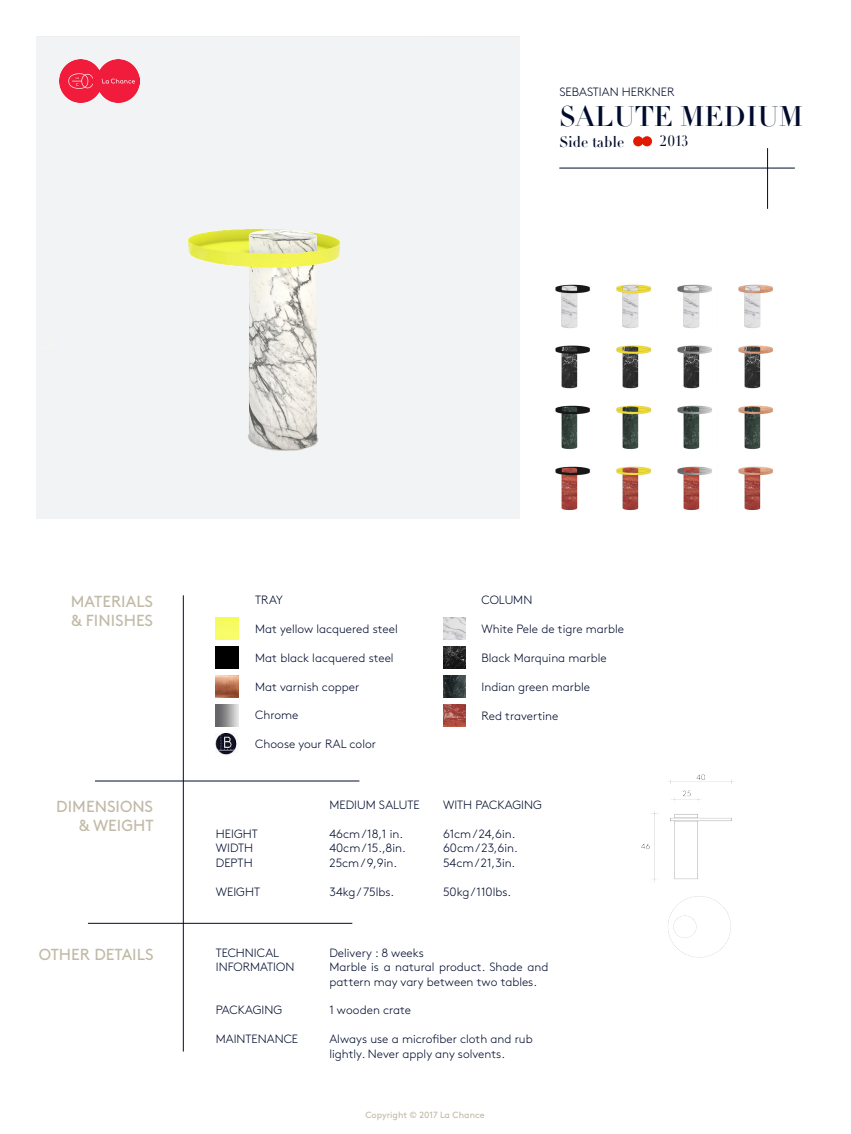
<style>
.page{position:relative;width:851px;height:1134px;background:#fff}
.page>*{position:absolute;margin:0;border:0;box-sizing:border-box;transform-origin:0 0}
.t1{font:28px "Didot LT Std Headline";color:#000c2d}
.t2{font:16px "Brown Std";color:#c1baa7}
.t3{font:15px "Didot LT Std Headline";color:#000c2d}
.t4{font:300 12px/14.4px "Brown Std";color:#000c2d}
.t5{font:9px "Brown Std";color:#c1baa7}
</style>
<div class="page">
<img style="left:36px;top:36px;width:483px;height:482px">
<svg style="left:633px;top:136px;width:19px;height:10px"></svg>
<hr style="left:95px;top:781px;width:264px;height:1px;background:#000c2d">
<hr style="left:88px;top:923px;width:264px;height:1px;background:#000c2d">
<img style="left:641px;top:774px;width:93px;height:184px">
<img style="left:215px;top:646px;width:23px;height:23px">
<img style="left:215px;top:675px;width:23px;height:23px">
<img style="left:215px;top:704px;width:23px;height:23px">
<img style="left:443px;top:617px;width:22px;height:23px">
<img style="left:443px;top:646px;width:22px;height:23px">
<img style="left:443px;top:675px;width:22px;height:23px">
<img style="left:443px;top:704px;width:22px;height:23px">
<img style="left:555px;top:284px;width:218px;height:227px">
<img style="left:216px;top:617px;width:22px;height:23px">
<img style="left:216px;top:733px;width:21px;height:22px">
<img style="left:60px;top:60px;width:79px;height:42px">
<hr style="left:559px;top:168px;width:235px;height:1px;background:#000c2d">
<hr style="left:767px;top:148px;width:1px;height:61px;background:#000c2d">
<hr style="left:183px;top:595px;width:1px;height:456px;background:#000c2d">
<p class="t4" style="left:559px;top:85px;width:117px">SEBASTIAN HERKNER</p>
<p class="t1" style="left:559px;top:99px;width:245px">SALUTE MEDIUM</p>
<p class="t3" style="left:659px;top:132px;width:30px">2013</p>
<p class="t3" style="left:559px;top:132px;width:66px">Side table</p>
<p class="t2" style="left:71px;top:592px;width:84px">MATERIALS</p>
<p class="t2" style="left:71px;top:611px;width:83px">&amp; FINISHES</p>
<p class="t2" style="left:56px;top:797px;width:98px">DIMENSIONS</p>
<p class="t2" style="left:79px;top:816px;width:76px">&amp; WEIGHT</p>
<p class="t4" style="left:255px;top:593px;width:29px">TRAY</p>
<p class="t4" style="left:255px;top:622px;width:144px">Mat yellow lacquered steel</p>
<p class="t4" style="left:255px;top:650px;width:140px">Mat black lacquered steel</p>
<p class="t4" style="left:255px;top:679px;width:105px">Mat varnish copper</p>
<p class="t4" style="left:255px;top:708px;width:45px">Chrome</p>
<p class="t4" style="left:255px;top:737px;width:122px">Choose your RAL color</p>
<p class="t4" style="left:216px;top:827px;width:43px">HEIGHT</p>
<p class="t4" style="left:216px;top:841px;width:39px">WIDTH</p>
<p class="t4" style="left:216px;top:855px;width:38px">DEPTH</p>
<p class="t4" style="left:216px;top:884px;width:46px">WEIGHT</p>
<p class="t4" style="left:329px;top:798px;width:92px">MEDIUM SALUTE</p>
<p class="t4" style="left:329px;top:827px;width:75px">46cm / 18,1 in.</p>
<p class="t4" style="left:329px;top:841px;width:78px">40cm / 15.,8in.</p>
<p class="t4" style="left:329px;top:855px;width:69px">25cm / 9,9in.</p>
<p class="t4" style="left:329px;top:884px;width:66px">34kg / 75lbs.</p>
<p class="t4" style="left:481px;top:593px;width:52px">COLUMN</p>
<p class="t4" style="left:481px;top:622px;width:144px">White Pele de tigre marble</p>
<p class="t4" style="left:481px;top:651px;width:127px">Black Marquina marble</p>
<p class="t4" style="left:481px;top:680px;width:110px">Indian green marble</p>
<p class="t4" style="left:481px;top:708px;width:78px">Red travertine</p>
<p class="t4" style="left:443px;top:798px;width:100px">WITH PACKAGING</p>
<p class="t4" style="left:443px;top:827px;width:74px">61cm / 24,6in.</p>
<p class="t4" style="left:443px;top:841px;width:76px">60cm / 23,6in.</p>
<p class="t4" style="left:443px;top:855px;width:74px">54cm / 21,3in.</p>
<p class="t4" style="left:443px;top:884px;width:70px">50kg / 110lbs.</p>
<p class="t2" style="left:39px;top:945px;width:116px">OTHER DETAILS</p>
<p class="t4" style="left:329px;top:946px;width:96px">Delivery : 8 weeks</p>
<p class="t4" style="left:329px;top:960px;width:220px">Marble is a natural product. Shade and pattern may vary between two tables.</p>
<p class="t4" style="left:329px;top:1003px;width:83px">1 wooden crate</p>
<p class="t4" style="left:329px;top:1032px;width:205px">Always use a microfiber cloth and rub lightly. Never apply any solvents.</p>
<p class="t4" style="left:216px;top:946px;width:80px">TECHNICAL<br>INFORMATION</p>
<p class="t4" style="left:216px;top:1003px;width:68px">PACKAGING</p>
<p class="t4" style="left:216px;top:1032px;width:84px">MAINTENANCE</p>
<p class="t5" style="left:365px;top:1110px;width:121px">Copyright © 2017 La Chance</p>
</div>
